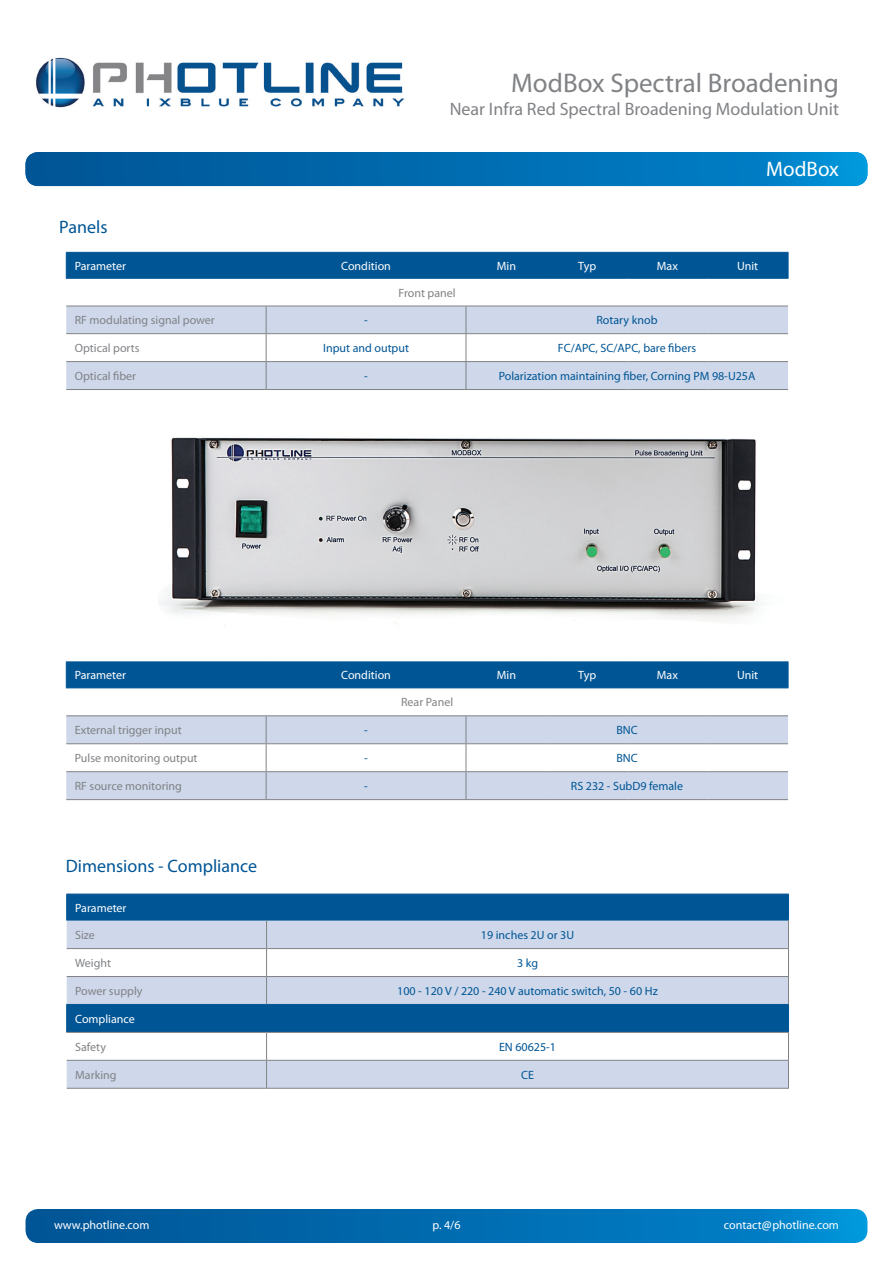
<style>
.page{position:relative;width:893px;height:1263px;background:#fff}
.page>*{position:absolute;margin:0;border:0;box-sizing:border-box;transform-origin:0 0}
.t1{font:27px "Myriad Pro";color:#808285}
.t2{font:21px "Myriad Pro";color:#fff}
.t3{font:18px "Myriad Pro";color:#808285}
.t4{font:18px "Myriad Pro";color:#005595}
.t5{font:12px "Myriad Pro";color:#005595}
.t6{font:12px "Myriad Pro";color:#808285}
.t7{font:12px "Myriad Pro";color:#fff}
.s1{font-family:"Calibri"}
</style>
<div class="page">
<svg style="left:26px;top:1209px;width:841px;height:34px;background:#016db1"></svg>
<svg style="left:26px;top:152px;width:841px;height:34px;background:#006db1"></svg>
<hr style="left:66px;top:278px;width:200px;height:1px;background:#005595">
<hr style="left:266px;top:278px;width:200px;height:1px;background:#005595">
<hr style="left:466px;top:278px;width:81px;height:1px;background:#005595">
<hr style="left:547px;top:278px;width:81px;height:1px;background:#005595">
<hr style="left:628px;top:278px;width:79px;height:1px;background:#005595">
<div style="left:66px;top:252px;width:723px;height:26px;background:#005595"></div>
<hr style="left:707px;top:278px;width:81px;height:1px;background:#005595">
<svg style="left:66px;top:306px;width:722px;height:83px"></svg>
<hr style="left:66px;top:389px;width:200px;height:1px;background:#808285">
<hr style="left:266px;top:389px;width:200px;height:1px;background:#808285">
<hr style="left:466px;top:389px;width:81px;height:1px;background:#808285">
<hr style="left:547px;top:389px;width:81px;height:1px;background:#808285">
<hr style="left:628px;top:389px;width:79px;height:1px;background:#808285">
<hr style="left:707px;top:389px;width:81px;height:1px;background:#808285">
<hr style="left:66px;top:661px;width:200px;height:1px;background:#005595">
<hr style="left:266px;top:661px;width:200px;height:1px;background:#005595">
<hr style="left:466px;top:661px;width:81px;height:1px;background:#005595">
<hr style="left:547px;top:661px;width:81px;height:1px;background:#005595">
<hr style="left:628px;top:661px;width:79px;height:1px;background:#005595">
<hr style="left:707px;top:661px;width:81px;height:1px;background:#005595">
<div style="left:66px;top:662px;width:723px;height:26px;background:#005595"></div>
<hr style="left:707px;top:687px;width:81px;height:1px;background:#005595">
<hr style="left:266px;top:799px;width:200px;height:1px;background:#808285">
<hr style="left:466px;top:799px;width:81px;height:1px;background:#808285">
<hr style="left:547px;top:799px;width:81px;height:1px;background:#808285">
<hr style="left:628px;top:799px;width:79px;height:1px;background:#808285">
<hr style="left:707px;top:799px;width:81px;height:1px;background:#808285">
<hr style="left:66px;top:715px;width:200px;height:1px;background:#808285">
<hr style="left:266px;top:715px;width:200px;height:1px;background:#808285">
<hr style="left:466px;top:715px;width:81px;height:1px;background:#808285">
<hr style="left:547px;top:715px;width:81px;height:1px;background:#808285">
<hr style="left:628px;top:715px;width:79px;height:1px;background:#808285">
<hr style="left:707px;top:715px;width:81px;height:1px;background:#808285">
<svg style="left:66px;top:716px;width:722px;height:83px"></svg>
<hr style="left:547px;top:771px;width:81px;height:1px;background:#808285">
<hr style="left:628px;top:771px;width:79px;height:1px;background:#808285">
<hr style="left:707px;top:771px;width:81px;height:1px;background:#808285">
<hr style="left:66px;top:799px;width:200px;height:1px;background:#808285">
<div style="left:67px;top:895px;width:721px;height:25px;background:#005595"></div>
<div style="left:67px;top:921px;width:721px;height:167px;background:#ced8ea"></div>
<svg style="left:67px;top:949px;width:721px;height:111px"></svg>
<svg style="left:66px;top:895px;width:1px;height:25px"></svg>
<svg style="left:66px;top:1005px;width:1px;height:27px"></svg>
<hr style="left:66px;top:894px;width:201px;height:1px;background:#005595">
<hr style="left:66px;top:1004px;width:201px;height:1px;background:#005595">
<hr style="left:66px;top:920px;width:201px;height:1px;background:#005595">
<hr style="left:267px;top:894px;width:522px;height:1px;background:#005595">
<hr style="left:267px;top:1004px;width:522px;height:1px;background:#005595">
<hr style="left:267px;top:920px;width:522px;height:1px;background:#005595">
<hr style="left:267px;top:976px;width:522px;height:1px;background:#808285">
<hr style="left:267px;top:1088px;width:522px;height:1px;background:#808285">
<hr style="left:67px;top:948px;width:200px;height:1px;background:#808285">
<hr style="left:267px;top:948px;width:522px;height:1px;background:#808285">
<hr style="left:67px;top:976px;width:200px;height:1px;background:#808285">
<hr style="left:66px;top:1032px;width:201px;height:1px;background:#808285">
<hr style="left:267px;top:1032px;width:522px;height:1px;background:#808285">
<hr style="left:67px;top:1060px;width:200px;height:1px;background:#808285">
<hr style="left:267px;top:1060px;width:522px;height:1px;background:#808285">
<svg style="left:266px;top:895px;width:1px;height:193px"></svg>
<svg style="left:788px;top:894px;width:1px;height:194px"></svg>
<hr style="left:67px;top:1088px;width:200px;height:1px;background:#808285">
<img style="left:159px;top:437px;width:601px;height:189px">
<img style="left:36px;top:57px;width:369px;height:51px">
<h1 class="t1" style="left:511px;top:66px;width:329px">ModBox Spectral Broadening</h1>
<h3 class="t3" style="left:450px;top:98px;width:391px">Near I nfra Red Spectral Broadening Modulation Unit</h3>
<h2 class="t2" style="left:747px;top:156px;width:94px">Modulator</h2>
<h2 class="t2" style="left:766px;top:156px;width:74px">ModBox</h2>
<h3 class="t4" style="left:59px;top:215px;width:50px">Panels</h3>
<p class="t7" style="left:75px;top:258px;width:53px">Parameter</p>
<p class="t7" style="left:341px;top:258px;width:51px">Condition</p>
<p class="t7" style="left:497px;top:258px;width:21px">Min</p>
<p class="t7" style="left:578px;top:258px;width:19px">Typ</p>
<p class="t7" style="left:657px;top:258px;width:23px">Max</p>
<p class="t7" style="left:737px;top:258px;width:23px">Unit</p>
<p class="t6" style="left:399px;top:285px;width:59px">Front panel</p>
<p class="t6" style="left:75px;top:313px;width:142px">RF modulating signal power</p>
<p class="t5" style="left:364px;top:313px;width:5px">-</p>
<p class="t5" style="left:596px;top:313px;width:63px">Rotary knob</p>
<p class="t6" style="left:75px;top:341px;width:66px">Optical ports</p>
<p class="t5" style="left:323px;top:341px;width:87px">I nput and output</p>
<p class="t5" style="left:558px;top:341px;width:140px">FC/APC, SC/APC, bare fibers</p>
<p class="t6" style="left:75px;top:369px;width:63px">Optical fiber</p>
<p class="t5" style="left:364px;top:369px;width:5px">-</p>
<p class="t5" style="left:499px;top:369px;width:258px">Polarization maintaining fiber, Corning PM 98-U25A</p>
<p class="t7" style="left:75px;top:668px;width:53px">Parameter</p>
<p class="t7" style="left:341px;top:668px;width:51px">Condition</p>
<p class="t7" style="left:497px;top:668px;width:21px">Min</p>
<p class="t7" style="left:578px;top:668px;width:19px">Typ</p>
<p class="t7" style="left:657px;top:668px;width:23px">Max</p>
<p class="t7" style="left:737px;top:668px;width:23px">Unit</p>
<p class="t6" style="left:401px;top:695px;width:54px">Rear Panel</p>
<p class="t6" style="left:75px;top:723px;width:108px">External trigger input</p>
<p class="t5" style="left:364px;top:723px;width:5px">-</p>
<p class="t5" style="left:616px;top:723px;width:15px">BNC</p>
<p class="t6" style="left:75px;top:751px;width:124px">Pulse monitoring output</p>
<p class="t5" style="left:364px;top:751px;width:5px">-</p>
<p class="t5" style="left:616px;top:751px;width:15px">BNC</p>
<p class="t6" style="left:75px;top:779px;width:109px">RF source monitoring</p>
<p class="t5" style="left:364px;top:779px;width:5px">-</p>
<p class="t5" style="left:571px;top:779px;width:114px">RS 232 - SubD9 female</p>
<h3 class="t4" style="left:66px;top:855px;width:193px">Dimensions - Compliance</h3>
<p class="t7" style="left:75px;top:900px;width:53px">Parameter</p>
<p class="t6" style="left:75px;top:927px;width:21px">Size</p>
<p class="t5" style="left:481px;top:927px;width:93px">19 inches 2U or 3U</p>
<p class="t6" style="left:75px;top:956px;width:37px">Weight</p>
<p class="t5" style="left:517px;top:956px;width:23px">3 kg</p>
<p class="t6" style="left:75px;top:983px;width:69px">Power supply</p>
<p class="t5" style="left:397px;top:983px;width:262px">100 - 120 V / 220 - 240 V automatic switch, 50 - 60 Hz</p>
<p class="t7" style="left:75px;top:1011px;width:61px">Compliance</p>
<p class="t6" style="left:75px;top:1039px;width:32px">Safety</p>
<p class="t5" style="left:499px;top:1039px;width:58px">EN 60625-1</p>
<p class="t6" style="left:75px;top:1067px;width:43px">Marking</p>
<p class="t5" style="left:521px;top:1067px;width:7px">CE</p>
<p class="t7" style="left:54px;top:1217px;width:97px">www.photline.com</p>
<p class="t7" style="left:432px;top:1217px;width:29px">p. 4/6</p>
<p class="t7" style="left:724px;top:1217px;width:117px">contact<span class="s1">@</span>photline.com</p>
</div>
